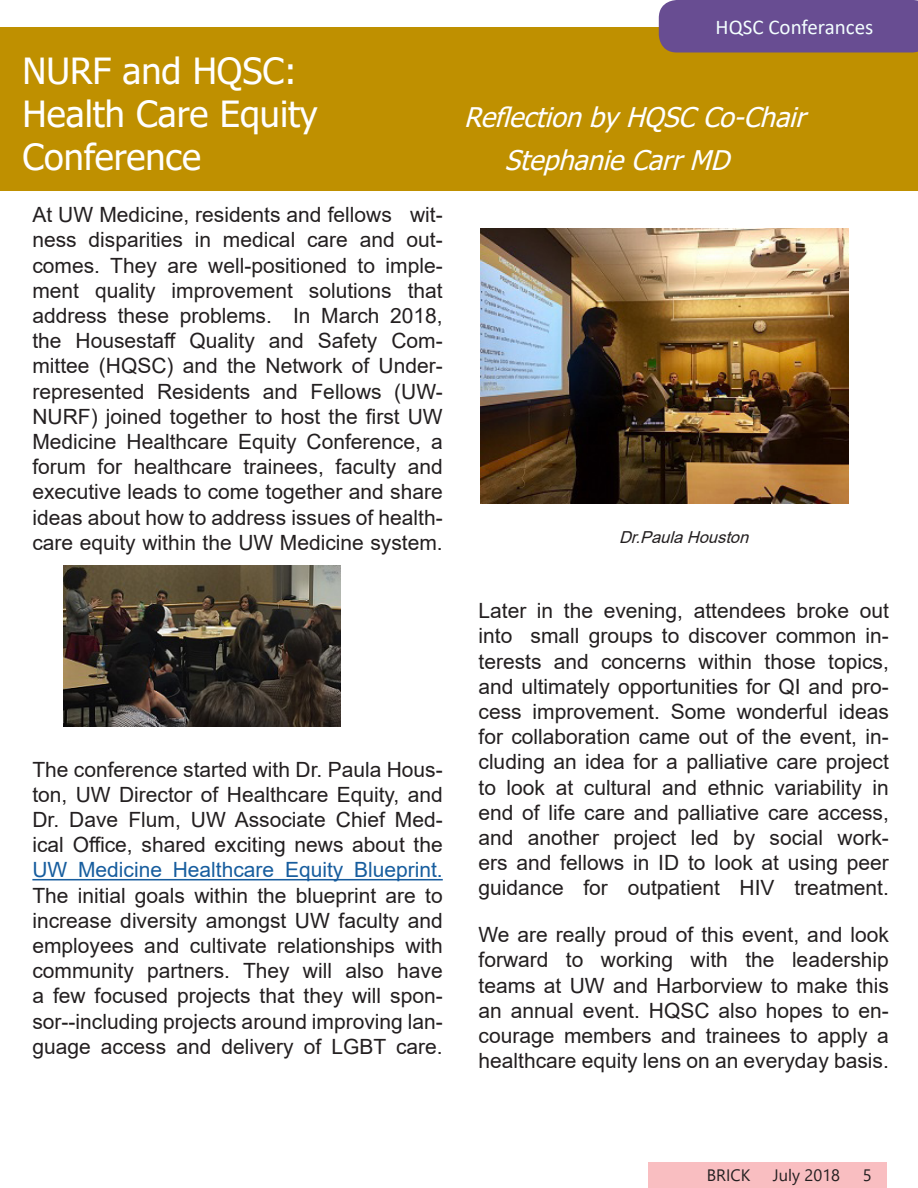
<style>
.page{position:relative;width:918px;height:1188px;background:#fff}
.page>*{position:absolute;margin:0;border:0;box-sizing:border-box;transform-origin:0 0}
.t1{font:36px "Tahoma";color:#fff}
.t2{font:italic 27px "Tahoma";color:#fff}
.t3{font:21px/25.2px "Arial";color:#231f20;text-align:justify}
.t4{font:21px "Calibri";color:#f3ffff}
.t5{font:italic 16.5px "Arial";color:#231f20}
.t6{font:16.5px "Segoe UI";color:#231f20}
.s1{color:#175d9e}
</style>
<div class="page">
<div style="left:648px;top:1162px;width:239px;height:26px;background:#f9bec1"></div>
<div style="left:0;top:28px;width:918px;height:163px;background:#bf9000"></div>
<div style="left:659px;top:0;width:259px;height:52px;background:#684d92"></div>
<hr style="left:32px;top:879px;width:411px;height:1px;background:#175d9e">
<img style="left:481px;top:228px;width:367px;height:276px">
<img style="left:63px;top:566px;width:277px;height:160px">
<p class="t4" style="left:716px;top:13px;width:159px">HQSC Conferances</p>
<p class="t1" style="left:22px;top:47px;width:276px">NURF and HQSC:</p>
<p class="t1" style="left:23px;top:90px;width:297px">Health Care Equity</p>
<p class="t2" style="left:464px;top:99px;width:353px">ReflectionbyHQSCCo-Chair</p>
<p class="t1" style="left:23px;top:133px;width:180px">Conference</p>
<p class="t2" style="left:505px;top:143px;width:236px">StephanieCarrMD</p>
<p class="t3" style="left:32px;top:202px;width:412px">At UW Medicine, residents and fellows wit&shy;ness disparities in medical care and out&shy;comes. They are well-positioned to imple&shy;ment quality improvement solutions that address these problems. In March 2018, the Housestaff Quality and Safety Com&shy;mittee (HQSC) and the Network of Under&shy;represented Residents and Fellows (UW-NURF) joined together to host the first UW Medicine Healthcare Equity Conference, a forum for healthcare trainees, faculty and executive leads to come together and share ideas about how to address issues of health&shy;care equity within the UW Medicine system.</p>
<p class="t3" style="left:32px;top:757px;width:412px">The conference started with Dr. Paula Hous&shy;ton, UW Director of Healthcare Equity, and Dr. Dave Flum, UW Associate Chief Med&shy;ical Office, shared exciting news about the <span class="s1">UW Medicine Healthcare Equity Blueprint.<br></span>The initial goals within the blueprint are to increase diversity amongst UW faculty and employees and cultivate relationships with community partners. They will also have a few focused projects that they will spon&shy;sor--including projects around improving lan&shy;guage access and delivery of LGBT care.</p>
<p class="t5" style="left:619px;top:526px;width:137px">Dr.PaulaHouston</p>
<p class="t3" style="left:478px;top:598px;width:412px">Later in the evening, attendees broke out into small groups to discover common in&shy;terests and concerns within those topics, and ultimately opportunities for QI and pro&shy;cess improvement. Some wonderful ideas for collaboration came out of the event, in&shy;cluding an idea for a palliative care project to look at cultural and ethnic variability in end of life care and palliative care access, and another project led by social work&shy;ers and fellows in ID to look at using peer guidance for outpatient HIV treatment.</p>
<p class="t3" style="left:478px;top:922px;width:412px">We are really proud of this event, and look forward to working with the leadership teams at UW and Harborview to make this an annual event. HQSC also hopes to en&shy;courage members and trainees to apply a healthcare equity lens on an everyday basis.</p>
<p class="t6" style="left:707px;top:1160px;width:45px">BRICK</p>
<p class="t6" style="left:773px;top:1160px;width:69px">July 2018</p>
<p class="t6" style="left:863px;top:1160px;width:10px">5</p>
</div>
